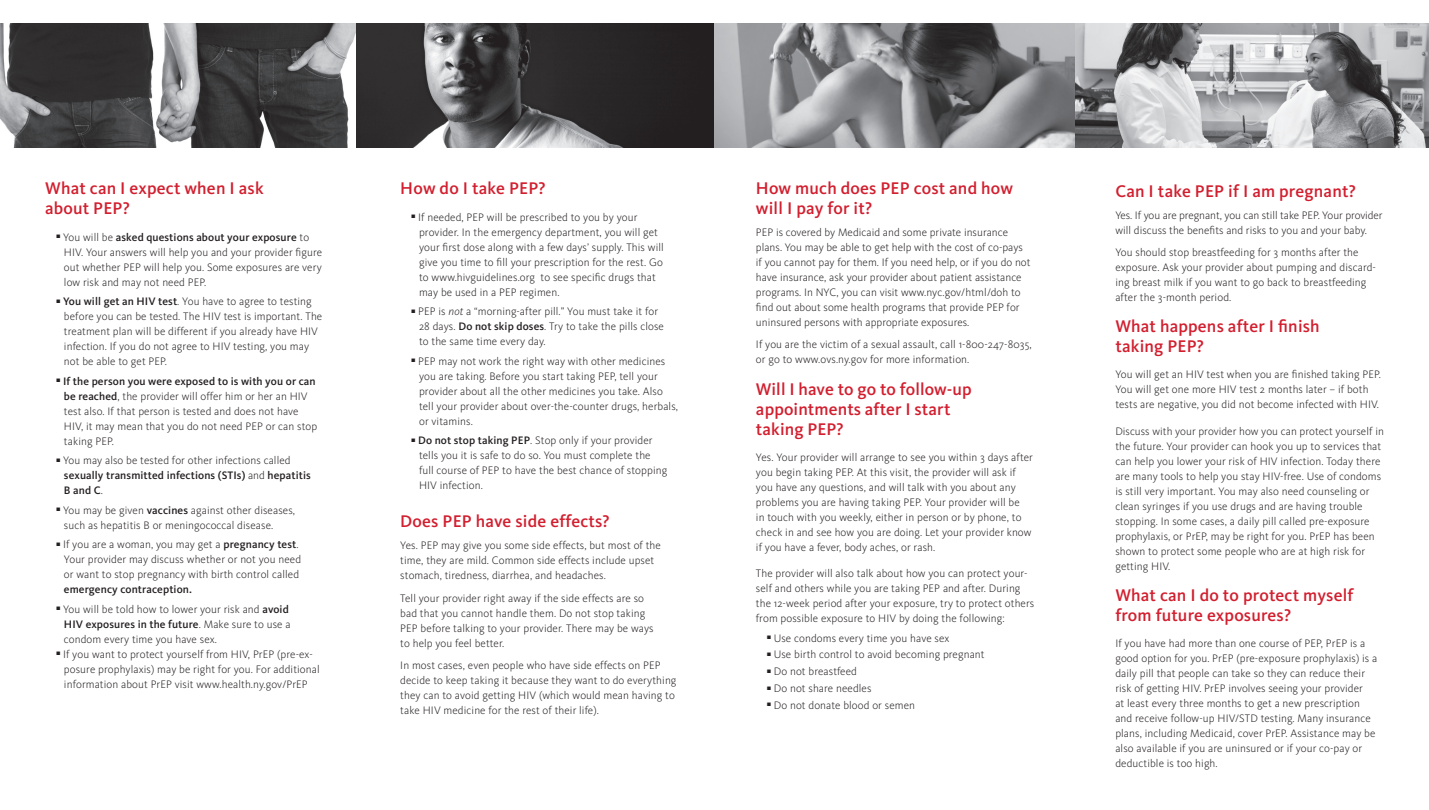
<style>
.page{position:relative;width:1429px;height:810px;background:#fff}
.page>*{position:absolute;margin:0;border:0;box-sizing:border-box;transform-origin:0 0}
.t1{font:500 17.5px/20px "Kievit";letter-spacing:.01em;color:#d21f2f}
.t2{font:300 11.25px/15px "Kievit";letter-spacing:.01em;color:#231f20}
.t3{font:500 11.25px/15px "Kievit";letter-spacing:.01em;color:#231f20}
.s1{font-weight:500}
.s2{font-weight:300}
.s3{font-style:italic}
</style>
<div class="page">
<img style="left:0;top:23px;width:1075px;height:124px">
<img style="left:1075px;top:23px;width:354px;height:124px">
<h1 class="t1" style="left:45px;top:178px;width:220px">What can I expect when I ask about PEP?</h1>
<p class="t2" style="left:64px;top:229px;width:260px;text-indent:-8px">■ You will be <span class="s1">asked questions about your exposure</span> to HIV. Your answers will help you and your provider figure out whether PEP will help you. Some exposures are very low risk and may not need PEP.</p>
<p class="t2" style="left:64px;top:294px;width:260px;text-indent:-8px">■ <span class="s1">You will get an HIV test</span>. You have to agree to testing before you can be tested. The HIV test is important. The treatment plan will be different if you already have HIV infection. If you do not agree to HIV testing, you may not be able to get PEP.</p>
<p class="t2" style="left:64px;top:373px;width:255px;text-indent:-8px">■ <span class="s1">If the person you were exposed to is with you or can be reached</span>, the provider will offer him or her an HIV test also. If that person is tested and does not have HIV, it may mean that you do not need PEP or can stop taking PEP.</p>
<p class="t3" style="left:64px;top:453px;width:248px;text-indent:-7px">■ <span class="s2">You may also be tested for other infections called </span>sexually transmitted infections (STIs) <span class="s2">and</span> hepatitis<br>B and C<span class="s2">.</span></p>
<p class="t2" style="left:64px;top:502px;width:233px;text-indent:-8px">■ You may be given <span class="s1">vaccines</span> against other diseases, such as hepatitis B or meningococcal disease.</p>
<p class="t2" style="left:64px;top:537px;width:239px;text-indent:-8px">■ If you are a woman, you may get a <span class="s1">pregnancy test</span>.<br>Your provider may discuss whether or not you need or want to stop pregnancy with birth control called</p>
<p class="t3" style="left:64px;top:582px;width:130px">emergency contraception.</p>
<p class="t2" style="left:64px;top:601px;width:228px;text-indent:-8px">■ You will be told how to lower your risk and <span class="s1">avoid<br>HIV exposures in the future</span>. Make sure to use a condom every time you have sex.</p>
<p class="t2" style="left:64px;top:646px;width:257px;text-indent:-7px">■ If you want to protect yourself from HIV, PrEP (pre-ex&shy;posure prophylaxis) may be right for you. For additional information about PrEP visit www.health.ny.gov/PrEP</p>
<h1 class="t1" style="left:400px;top:178px;width:147px">How do I take PEP?</h1>
<p class="t2" style="left:419px;top:209px;width:246px;text-indent:-8px">■ If needed, PEP will be prescribed to you by your provider. In the emergency department, you will get your first dose along with a few days’ supply. This will give you time to fill your prescription for the rest. Go to www.hivguidelines.org to see specific drugs that may be used in a PEP regimen.</p>
<p class="t2" style="left:419px;top:304px;width:246px;text-indent:-8px">■ PEP is <span class="s3">not</span> a “morning-after pill.” You must take it for<br>28 days. <span class="s1">Do not skip doses</span>. Try to take the pills close to the same time every day.</p>
<p class="t2" style="left:419px;top:353px;width:260px;text-indent:-8px">■ PEP may not work the right way with other medicines you are taking. Before you start taking PEP, tell your provider about all the other medicines you take. Also tell your provider about over-the-counter drugs, herbals, or vitamins.</p>
<p class="t2" style="left:419px;top:433px;width:250px;text-indent:-8px">■ <span class="s1">Do not stop taking PEP</span>. Stop only if your provider tells you it is safe to do so. You must complete the full course of PEP to have the best chance of stopping HIV infection.</p>
<h1 class="t1" style="left:400px;top:511px;width:211px">Does PEP have side effects?</h1>
<p class="t2" style="left:400px;top:538px;width:262px">Yes. PEP may give you some side effects, but most of the time, they are mild. Common side effects include upset stomach, tiredness, diarrhea, and headaches.</p>
<p class="t2" style="left:400px;top:590px;width:255px">Tell your provider right away if the side effects are so bad that you cannot handle them. Do not stop taking PEP before talking to your provider. There may be ways to help you feel better.</p>
<p class="t2" style="left:400px;top:657px;width:278px">In most cases, even people who have side effects on PEP decide to keep taking it because they want to do everything they can to avoid getting HIV (which would mean having to take HIV medicine for the rest of their life).</p>
<h1 class="t1" style="left:756px;top:178px;width:259px">How much does PEP cost and how will I pay for it?</h1>
<p class="t2" style="left:756px;top:225px;width:276px">PEP is covered by Medicaid and some private insurance plans. You may be able to get help with the cost of co-pays if you cannot pay for them. If you need help, or if you do not have insurance, ask your provider about patient assistance programs. In NYC, you can visit www.nyc.gov/html/doh to find out about some health programs that provide PEP for uninsured persons with appropriate exposures.</p>
<p class="t2" style="left:756px;top:337px;width:277px">If you are the victim of a sexual assault, call 1-800-247-8035, or go to www.ovs.ny.gov for more information.</p>
<h1 class="t1" style="left:756px;top:379px;width:217px">Will I have to go to follow-up appointments after I start taking PEP?</h1>
<p class="t2" style="left:756px;top:450px;width:278px">Yes. Your provider will arrange to see you within 3 days after you begin taking PEP. At this visit, the provider will ask if you have any questions, and will talk with you about any problems you are having taking PEP. Your provider will be<br>in touch with you weekly, either in person or by phone, to check in and see how you are doing. Let your provider know if you have a fever, body aches, or rash.</p>
<p class="t2" style="left:756px;top:566px;width:280px">The provider will also talk about how you can protect your&shy;self and others while you are taking PEP and after. During the 12-week period after your exposure, try to protect others from possible exposure to HIV by doing the following:</p>
<p class="t2" style="left:767px;top:630px;width:184px">■ Use condoms every time you have sex</p>
<p class="t2" style="left:767px;top:647px;width:219px">■ Use birth control to avoid becoming pregnant</p>
<p class="t2" style="left:767px;top:664px;width:91px">■ Do not breastfeed</p>
<p class="t2" style="left:767px;top:681px;width:106px">■ Do not share needles</p>
<p class="t2" style="left:767px;top:698px;width:149px">■ Do not donate blood or semen</p>
<h1 class="t1" style="left:1115px;top:181px;width:242px">Can I take PEP if I am pregnant?</h1>
<p class="t2" style="left:1115px;top:207px;width:269px">Yes. If you are pregnant, you can still take PEP. Your provider will discuss the benefits and risks to you and your baby.</p>
<p class="t2" style="left:1115px;top:245px;width:262px">You should stop breastfeeding for 3 months after the exposure. Ask your provider about pumping and discard&shy;ing breast milk if you want to go back to breastfeeding after the 3-month period.</p>
<h1 class="t1" style="left:1115px;top:316px;width:206px">What happens after I finish taking PEP?</h1>
<p class="t2" style="left:1115px;top:367px;width:267px">You will get an HIV test when you are finished taking PEP.<br>You will get one more HIV test 2 months later – if both tests are negative, you did not become infected with HIV.</p>
<p class="t2" style="left:1115px;top:423px;width:270px">Discuss with your provider how you can protect yourself in the future. Your provider can hook you up to services that can help you lower your risk of HIV infection. Today there are many tools to help you stay HIV-free. Use of condoms is still very important. You may also need counseling or clean syringes if you use drugs and are having trouble stopping. In some cases, a daily pill called pre-exposure prophylaxis, or PrEP, may be right for you. PrEP has been shown to protect some people who are at high risk for getting HIV.</p>
<h1 class="t1" style="left:1115px;top:585px;width:240px">What can I do to protect myself from future exposures?</h1>
<p class="t2" style="left:1115px;top:636px;width:263px">If you have had more than one course of PEP, PrEP is a good option for you. PrEP (pre-exposure prophylaxis) is a daily pill that people can take so they can reduce their risk of getting HIV. PrEP involves seeing your provider<br>at least every three months to get a new prescription and receive follow-up HIV/STD testing. Many insurance plans, including Medicaid, cover PrEP. Assistance may be also available if you are uninsured or if your co-pay or deductible is too high.</p>
</div>
